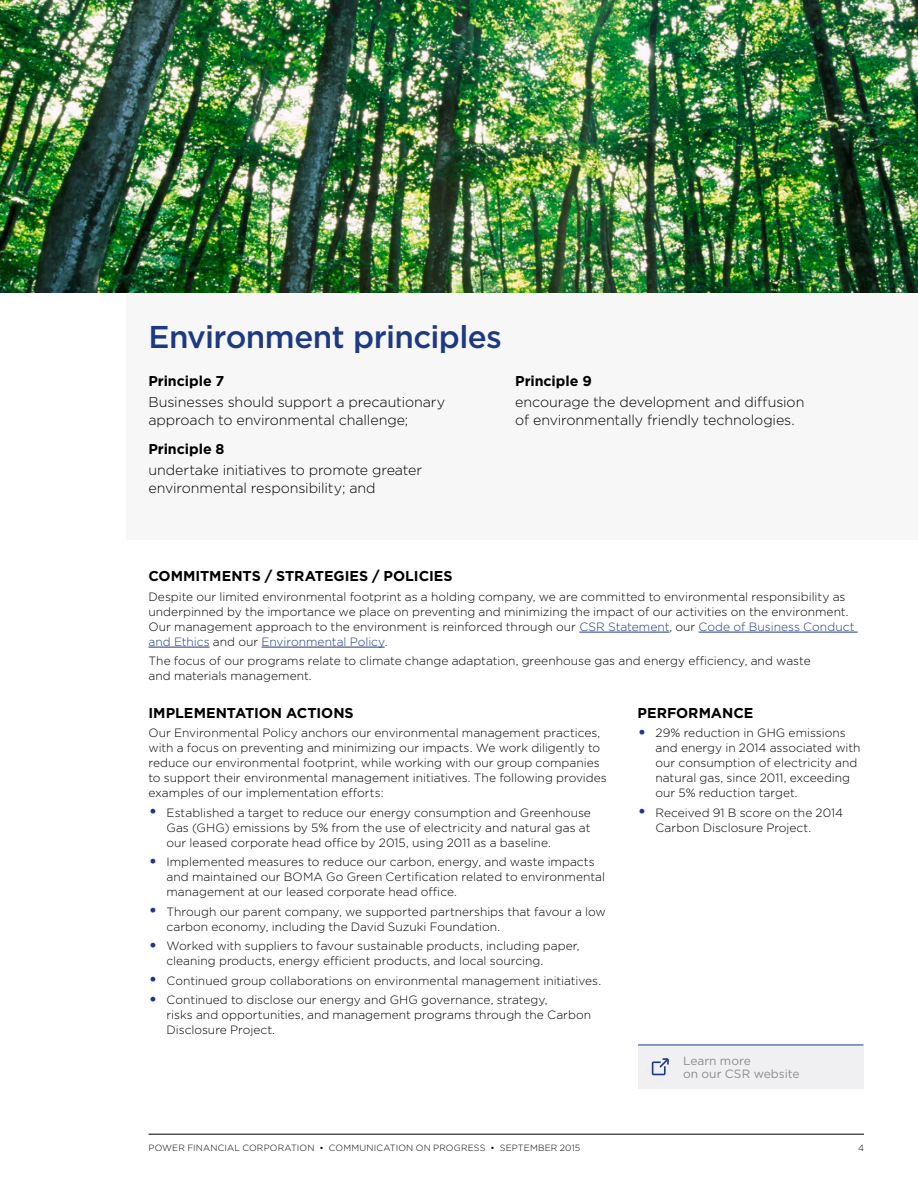
<style>
.page{position:relative;width:918px;height:1188px;background:#fff}
.page>*{position:absolute;margin:0;border:0;box-sizing:border-box;transform-origin:0 0}
.Issue{font:500 31.5px "Gotham";letter-spacing:-.02em;color:#1d3983}
.TX_-_big{font:300 14.25px/18px "Gotham";letter-spacing:-.005em;color:#000}
.Principle{font:700 14.25px "Gotham";color:#000}
.TX{font:300 12px/15px "Gotham";color:#000}
.t1{font:12px/13.5px "Gotham";color:#8c8d8d}
.t2{font:300 9px "Gotham";letter-spacing:.02em;color:#000}
.s1{color:#1d3983}
.s2{font-size:19.5px;color:#1d3983}
</style>
<div class="page">
<hr style="left:148px;top:1134px;width:716px;height:1px;background:#000">
<div style="left:126px;top:292px;width:792px;height:248px;background:#f7f7f8"></div>
<hr style="left:579px;top:632px;width:91px;height:1px;background:#1d3983">
<hr style="left:699px;top:632px;width:159px;height:1px;background:#1d3983">
<hr style="left:148px;top:647px;width:62px;height:1px;background:#1d3983">
<hr style="left:262px;top:647px;width:123px;height:1px;background:#1d3983">
<div style="left:638px;top:1045px;width:225px;height:43px;background:#f0eff1"></div>
<svg style="left:652px;top:1058px;width:17px;height:17px"></svg>
<hr style="left:638px;top:1045px;width:225px;height:1px;background:#1d3983">
<img style="left:0;top:0;width:918px;height:292px">
<p class="Issue" style="left:148px;top:316px;width:355px">Environment principles</p>
<p class="Principle" style="left:148px;top:372px;width:77px">Principle 7</p>
<p class="TX_-_big" style="left:148px;top:393px;width:298px">Businesses should support a precautionary approach to environmental challenge;</p>
<p class="Principle" style="left:148px;top:439px;width:78px">Principle 8</p>
<p class="TX_-_big" style="left:148px;top:460px;width:275px">undertake initiatives to promote greater environmental responsibility; and</p>
<p class="Principle" style="left:515px;top:372px;width:78px">Principle 9</p>
<p class="TX_-_big" style="left:515px;top:393px;width:291px">encourage the development and diffusion of environmentally friendly technologies.</p>
<h2 class="Principle" style="left:148px;top:567px;width:306px">COMMITMENTS / STRATEGIES / POLICIES</h2>
<p class="TX" style="left:148px;top:589px;width:707px">Despite our limited environmental footprint as a holding company, we are committed to environmental responsibility as underpinned by the importance we place on preventing and minimizing the impact of our activities on the environment.<br>Our management approach to the environment is reinforced through our <span class="s1">CSR Statement</span>, our <span class="s1">Code of Business Conduct and Ethics</span> and our <span class="s1">Environmental Policy</span>.</p>
<p class="TX" style="left:148px;top:653px;width:664px">The focus of our programs relate to climate change adaptation, greenhouse gas and energy efficiency, and waste and materials management.</p>
<h2 class="Principle" style="left:148px;top:703px;width:207px">IMPLEMENTATION ACTIONS</h2>
<p class="TX" style="left:148px;top:725px;width:460px">Our Environmental Policy anchors our environmental management practices, with a focus on preventing and minimizing our impacts. We work diligently to reduce our environmental footprint, while working with our group companies to support their environmental management initiatives. The following provides examples of our implementation efforts:</p>
<p class="TX" style="left:166px;top:805px;width:426px;text-align:justify;text-indent:-18px"><span class="s2">•</span> Established a target to reduce our energy consumption and Greenhouse Gas (GHG) emissions by 5% from the use of electricity and natural gas at our leased corporate head office by 2015, using 2011 as a baseline.</p>
<p class="TX" style="left:166px;top:854px;width:440px;text-indent:-18px"><span class="s2">•</span> Implemented measures to reduce our carbon, energy, and waste impacts and maintained our BOMA Go Green Certification related to environmental management at our leased corporate head office.</p>
<p class="TX" style="left:166px;top:904px;width:441px;text-indent:-18px"><span class="s2">•</span> Through our parent company, we supported partnerships that favour a low carbon economy, including the David Suzuki Foundation.</p>
<p class="TX" style="left:166px;top:938px;width:415px;text-indent:-18px"><span class="s2">•</span> Worked with suppliers to favour sustainable products, including paper, cleaning products, energy efficient products, and local sourcing.</p>
<p class="TX" style="left:148px;top:973px;width:454px"><span class="s2">•</span> Continued group collaborations on environmental management initiatives.</p>
<p class="TX" style="left:166px;top:992px;width:426px;text-indent:-18px"><span class="s2">•</span> Continued to disclose our energy and GHG governance, strategy,<br>risks and opportunities, and management programs through the Carbon<br>Disclosure Project.</p>
<h2 class="Principle" style="left:638px;top:703px;width:117px">PERFORMANCE</h2>
<p class="TX" style="left:656px;top:725px;width:207px;text-indent:-18px"><span class="s2">•</span> 29% reduction in GHG emissions and energy in 2014 associated with our consumption of electricity and natural gas, since 2011, exceeding our 5% reduction target.</p>
<p class="TX" style="left:656px;top:805px;width:189px;text-indent:-18px"><span class="s2">•</span> Received 91 B score on the 2014<br>Carbon Disclosure Project.</p>
<p class="t1" style="left:683px;top:1054px;width:118px">Learn more<br>on our CSR website</p>
<p class="t2" style="left:148px;top:1142px;width:433px">POWER FINANCIAL CORPORATION • COMMUNICATION ON PROGRESS • SEPTEMBER 2015</p>
<p class="t2" style="left:858px;top:1142px;width:7px">4</p>
</div>
